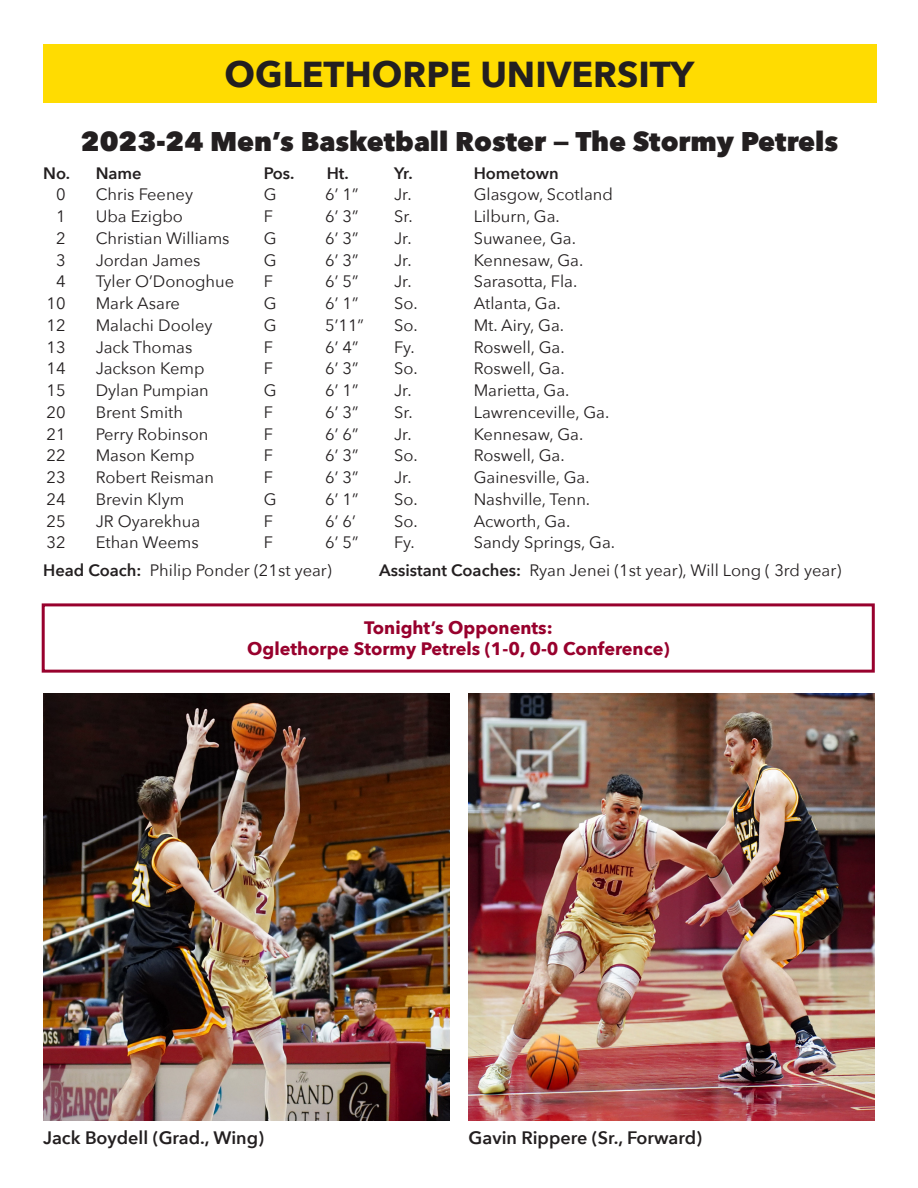
<style>
.page{position:relative;width:918px;height:1188px;background:#fff}
.page>*{position:absolute;margin:0;border:0;box-sizing:border-box;transform-origin:0 0}
.t1{font:700 36px "Avenir Next";color:#231f20}
.t2{font:800 27px "Avenir Next";color:#231f20}
.t3{font:700 18px "Avenir Next";color:#98012d}
.t4{font:600 18px "Avenir Next";color:#231f20}
.t5{font:16.5px "Avenir Next";color:#231f20}
.t6{font:600 16.5px "Avenir Next";color:#231f20}
.s1{font-weight:600}
</style>
<div class="page">
<div style="left:43px;top:45px;width:833px;height:58px;background:#ffdc01"></div>
<img style="left:43px;top:693px;width:407px;height:427px">
<img style="left:469px;top:693px;width:406px;height:427px">
<div style="left:42px;top:603px;width:833px;height:70px;border:3px solid #98012d"></div>
<p class="t1" style="left:224px;top:43px;width:471px">OGLETHORPE UNIVERSITY</p>
<p class="t2" style="left:81px;top:125px;width:759px">2023-24 Men’s Basketball Roster — The Stormy Petrels</p>
<p class="t6" style="left:43px;top:159px;width:100px">No. Name</p>
<p class="t6" style="left:264px;top:159px;width:32px">Pos.</p>
<p class="t6" style="left:327px;top:159px;width:24px">Ht.</p>
<p class="t6" style="left:394px;top:159px;width:20px">Yr.</p>
<p class="t6" style="left:474px;top:159px;width:86px">Hometown</p>
<p class="t5" style="left:56px;top:181px;width:11px">0</p>
<p class="t5" style="left:96px;top:181px;width:99px">Chris Feeney</p>
<p class="t5" style="left:264px;top:181px;width:14px">G</p>
<p class="t5" style="left:325px;top:181px;width:35px">6’ 1”</p>
<p class="t5" style="left:394px;top:181px;width:19px">Jr.</p>
<p class="t5" style="left:474px;top:181px;width:141px">Glasgow, Scotland</p>
<p class="t5" style="left:56px;top:202px;width:11px">1</p>
<p class="t5" style="left:96px;top:202px;width:89px">Uba Ezigbo</p>
<p class="t5" style="left:264px;top:202px;width:11px">F</p>
<p class="t5" style="left:325px;top:202px;width:35px">6’ 3”</p>
<p class="t5" style="left:394px;top:202px;width:20px">Sr.</p>
<p class="t5" style="left:474px;top:202px;width:88px">Lilburn, Ga.</p>
<p class="t5" style="left:56px;top:224px;width:11px">2</p>
<p class="t5" style="left:96px;top:224px;width:135px">Christian Williams</p>
<p class="t5" style="left:264px;top:224px;width:14px">G</p>
<p class="t5" style="left:325px;top:224px;width:35px">6’ 3”</p>
<p class="t5" style="left:394px;top:224px;width:19px">Jr.</p>
<p class="t5" style="left:474px;top:224px;width:104px">Suwanee, Ga.</p>
<p class="t5" style="left:56px;top:246px;width:11px">3</p>
<p class="t5" style="left:96px;top:246px;width:106px">Jordan James</p>
<p class="t5" style="left:264px;top:246px;width:14px">G</p>
<p class="t5" style="left:325px;top:246px;width:35px">6’ 3”</p>
<p class="t5" style="left:394px;top:246px;width:19px">Jr.</p>
<p class="t5" style="left:474px;top:246px;width:111px">Kennesaw, Ga.</p>
<p class="t5" style="left:56px;top:268px;width:11px">4</p>
<p class="t5" style="left:96px;top:268px;width:140px">Tyler O’Donoghue</p>
<p class="t5" style="left:264px;top:268px;width:11px">F</p>
<p class="t5" style="left:325px;top:268px;width:35px">6’ 5”</p>
<p class="t5" style="left:394px;top:268px;width:19px">Jr.</p>
<p class="t5" style="left:474px;top:268px;width:105px">Sarasotta, Fla.</p>
<p class="t5" style="left:47px;top:289px;width:21px">10</p>
<p class="t5" style="left:96px;top:289px;width:86px">Mark Asare</p>
<p class="t5" style="left:264px;top:289px;width:14px">G</p>
<p class="t5" style="left:325px;top:289px;width:35px">6’ 1”</p>
<p class="t5" style="left:394px;top:289px;width:25px">So.</p>
<p class="t5" style="left:474px;top:289px;width:89px">Atlanta, Ga.</p>
<p class="t5" style="left:47px;top:311px;width:21px">12</p>
<p class="t5" style="left:96px;top:311px;width:118px">Malachi Dooley</p>
<p class="t5" style="left:264px;top:311px;width:14px">G</p>
<p class="t5" style="left:325px;top:311px;width:40px">5’11”</p>
<p class="t5" style="left:394px;top:311px;width:25px">So.</p>
<p class="t5" style="left:474px;top:311px;width:92px">Mt. Airy, Ga.</p>
<p class="t5" style="left:47px;top:333px;width:21px">13</p>
<p class="t5" style="left:96px;top:333px;width:98px">Jack Thomas</p>
<p class="t5" style="left:264px;top:333px;width:11px">F</p>
<p class="t5" style="left:325px;top:333px;width:35px">6’ 4”</p>
<p class="t5" style="left:394px;top:333px;width:22px">Fy.</p>
<p class="t5" style="left:474px;top:333px;width:93px">Roswell, Ga.</p>
<p class="t5" style="left:47px;top:355px;width:21px">14</p>
<p class="t5" style="left:96px;top:355px;width:110px">Jackson Kemp</p>
<p class="t5" style="left:264px;top:355px;width:11px">F</p>
<p class="t5" style="left:325px;top:355px;width:35px">6’ 3”</p>
<p class="t5" style="left:394px;top:355px;width:25px">So.</p>
<p class="t5" style="left:474px;top:355px;width:93px">Roswell, Ga.</p>
<p class="t5" style="left:47px;top:376px;width:21px">15</p>
<p class="t5" style="left:96px;top:376px;width:115px">Dylan Pumpian</p>
<p class="t5" style="left:264px;top:376px;width:14px">G</p>
<p class="t5" style="left:325px;top:376px;width:35px">6’ 1”</p>
<p class="t5" style="left:394px;top:376px;width:19px">Jr.</p>
<p class="t5" style="left:474px;top:376px;width:97px">Marietta, Ga.</p>
<p class="t5" style="left:47px;top:398px;width:21px">20</p>
<p class="t5" style="left:96px;top:398px;width:89px">Brent Smith</p>
<p class="t5" style="left:264px;top:398px;width:11px">F</p>
<p class="t5" style="left:325px;top:398px;width:35px">6’ 3”</p>
<p class="t5" style="left:394px;top:398px;width:20px">Sr.</p>
<p class="t5" style="left:474px;top:398px;width:137px">Lawrenceville, Ga.</p>
<p class="t5" style="left:47px;top:420px;width:21px">21</p>
<p class="t5" style="left:96px;top:420px;width:114px">Perry Robinson</p>
<p class="t5" style="left:264px;top:420px;width:11px">F</p>
<p class="t5" style="left:325px;top:420px;width:35px">6’ 6”</p>
<p class="t5" style="left:394px;top:420px;width:19px">Jr.</p>
<p class="t5" style="left:474px;top:420px;width:111px">Kennesaw, Ga.</p>
<p class="t5" style="left:47px;top:442px;width:21px">22</p>
<p class="t5" style="left:96px;top:442px;width:100px">Mason Kemp</p>
<p class="t5" style="left:264px;top:442px;width:11px">F</p>
<p class="t5" style="left:325px;top:442px;width:35px">6’ 3”</p>
<p class="t5" style="left:394px;top:442px;width:25px">So.</p>
<p class="t5" style="left:474px;top:442px;width:93px">Roswell, Ga.</p>
<p class="t5" style="left:47px;top:463px;width:21px">23</p>
<p class="t5" style="left:96px;top:463px;width:120px">Robert Reisman</p>
<p class="t5" style="left:264px;top:463px;width:11px">F</p>
<p class="t5" style="left:325px;top:463px;width:35px">6’ 3”</p>
<p class="t5" style="left:394px;top:463px;width:19px">Jr.</p>
<p class="t5" style="left:474px;top:463px;width:117px">Gainesville, Ga.</p>
<p class="t5" style="left:47px;top:485px;width:21px">24</p>
<p class="t5" style="left:96px;top:485px;width:90px">Brevin Klym</p>
<p class="t5" style="left:264px;top:485px;width:14px">G</p>
<p class="t5" style="left:325px;top:485px;width:35px">6’ 1”</p>
<p class="t5" style="left:394px;top:485px;width:25px">So.</p>
<p class="t5" style="left:474px;top:485px;width:118px">Nashville, Tenn.</p>
<p class="t5" style="left:47px;top:507px;width:21px">25</p>
<p class="t5" style="left:96px;top:507px;width:106px">JR Oyarekhua</p>
<p class="t5" style="left:264px;top:507px;width:11px">F</p>
<p class="t5" style="left:325px;top:507px;width:32px">6’ 6’</p>
<p class="t5" style="left:394px;top:507px;width:25px">So.</p>
<p class="t5" style="left:474px;top:507px;width:98px">Acworth, Ga.</p>
<p class="t5" style="left:47px;top:529px;width:21px">32</p>
<p class="t5" style="left:96px;top:529px;width:105px">Ethan Weems</p>
<p class="t5" style="left:264px;top:529px;width:11px">F</p>
<p class="t5" style="left:325px;top:529px;width:35px">6’ 5”</p>
<p class="t5" style="left:394px;top:529px;width:22px">Fy.</p>
<p class="t5" style="left:474px;top:529px;width:143px">Sandy Springs, Ga.</p>
<p class="t5" style="left:43px;top:556px;width:290px"><span class="s1">Head Coach:</span> Philip Ponder (21st year)</p>
<p class="t5" style="left:379px;top:556px;width:464px"><span class="s1">Assistant Coaches:</span> Ryan Jenei (1st year), Will Long ( 3rd year)</p>
<p class="t3" style="left:364px;top:612px;width:190px">Tonight’s Opponents:</p>
<p class="t3" style="left:247px;top:633px;width:424px">Oglethorpe Stormy Petrels (1-0, 0-0 Conference)</p>
<p class="t4" style="left:43px;top:1122px;width:222px">Jack Boydell (Grad., Wing)</p>
<p class="t4" style="left:469px;top:1122px;width:235px">Gavin Rippere (Sr., Forward)</p>
</div>
